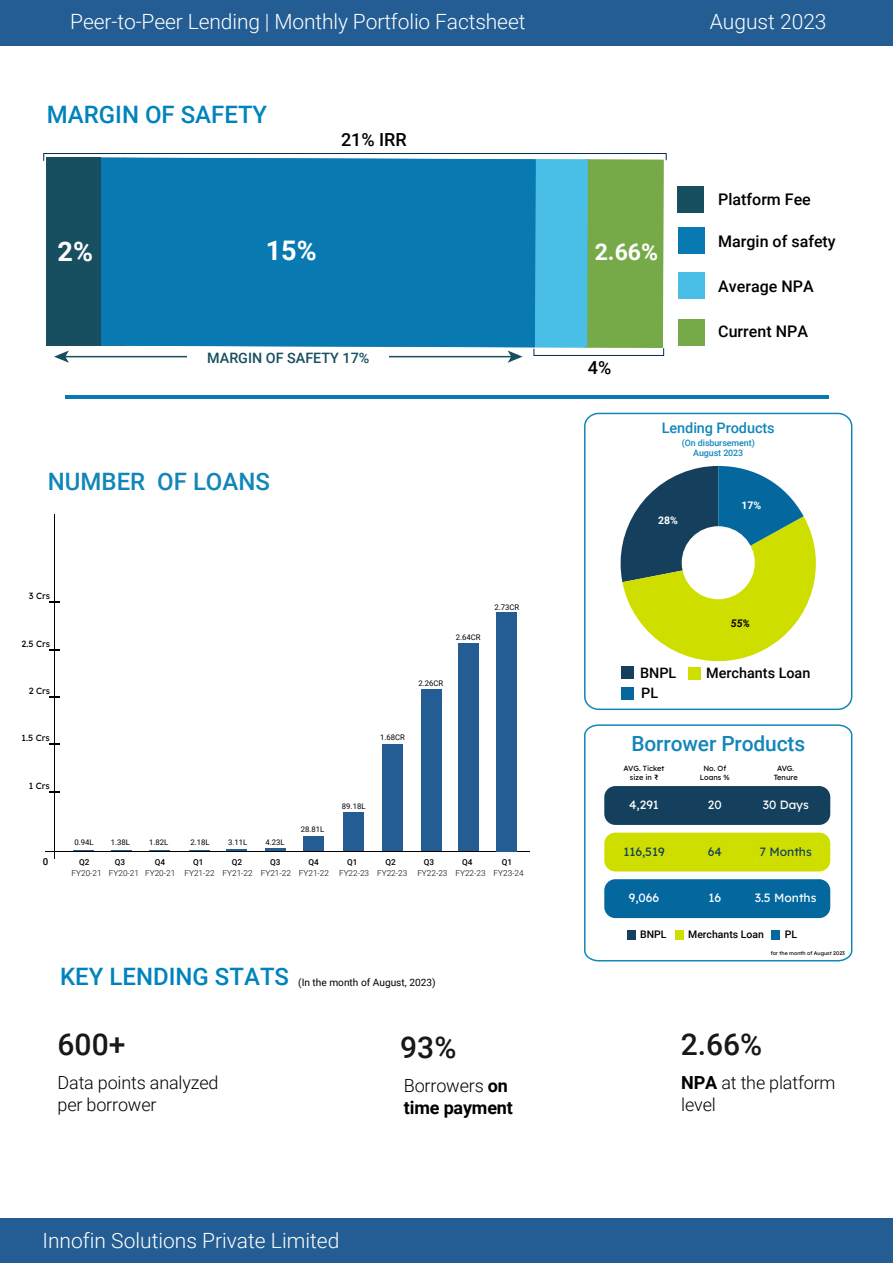
<style>
.page{position:relative;width:893px;height:1263px;background:#fff}
.page>*{position:absolute;margin:0;border:0;box-sizing:border-box;transform-origin:0 0}
.t1{font:500 30px "Roboto";color:#181818}
.t2{font:700 27px "Roboto";color:#fff}
.t3{font:500 24px "Roboto";color:#0083bd}
.t4{font:500 24px "Roboto";color:#1286b9}
.t5{font:700 23.1px "Roboto";color:#fff}
.t6{font:300 21px "Roboto";letter-spacing:-.005em;color:#fff}
.t7{font:500 20.85px "Roboto";letter-spacing:-.005em;color:#1286b9}
.t8{font:300 18px/21.6px "Roboto";letter-spacing:-.01em;color:#000}
.t9{font:700 18px/21.6px "Roboto";letter-spacing:-.01em;color:#000}
.t10{font:500 18px "Roboto";color:#000}
.t11{font:500 16.5px "Roboto";color:#fcfdff}
.t12{font:500 16.05px "Roboto";color:#000}
.t13{font:500 14.55px "Roboto";letter-spacing:-.005em;color:#1286b9}
.t14{font:500 14.4px/20.4px "Roboto";color:#000}
.t15{font:500 14.4px "Roboto";color:#174f60}
.t16{font:12px "Lexend Deca";color:#fff}
.t17{font:12px "Lexend Deca";color:#14405d}
.t18{font:500 10.5px "Roboto";color:#000}
.t19{font:700 10.5px "Roboto";color:#fff}
.t20{font:italic 700 10.5px "Roboto";color:#000}
.t21{font:10.2px "Roboto";color:#000}
.t22{font:500 9.6px "Roboto";color:#000}
.t23{font:9px "Lexend Deca";color:#000}
.t24{font:500 8.85px/10.6px "Roboto";letter-spacing:-.005em;color:#1286b9;text-align:center}
.t25{font:300 8.25px "Roboto";color:#000}
.t26{font:500 8.25px "Roboto";color:#000}
.t27{font:7.8px "Roboto";color:#000}
.t28{font:7.5px/9px "Lexend Deca";color:#000;text-align:center}
.t29{font:7.5px/9px "Lexend Deca";letter-spacing:-.02em;color:#000;text-align:center}
.t30{font:5.25px "Lexend Deca";color:#000}
.s1{font-weight:300}
.s2{font-weight:700}
</style>
<div class="page">
<hr style="left:149px;top:850px;width:21px;height:2px;background:#235d93">
<hr style="left:226px;top:850px;width:21px;height:2px;background:#235d93">
<hr style="left:265px;top:849px;width:20px;height:3px;background:#235d93">
<div style="left:303px;top:836px;width:20px;height:16px;background:#235d93"></div>
<div style="left:342px;top:812px;width:21px;height:40px;background:#235d93"></div>
<div style="left:382px;top:744px;width:21px;height:108px;background:#235d93"></div>
<div style="left:421px;top:689px;width:20px;height:163px;background:#235d93"></div>
<div style="left:458px;top:643px;width:20px;height:209px;background:#235d93"></div>
<hr style="left:54px;top:514px;width:1px;height:344px;background:#000">
<hr style="left:45px;top:851px;width:484px;height:1px;background:#000">
<svg style="left:584px;top:413px;width:268px;height:297px"></svg>
<svg style="left:584px;top:724px;width:268px;height:238px"></svg>
<div style="left:496px;top:612px;width:21px;height:240px;background:#235d93"></div>
<div style="left:677px;top:228px;width:27px;height:26px;background:#0879b1"></div>
<div style="left:677px;top:272px;width:27px;height:27px;background:#49bee7"></div>
<div style="left:677px;top:319px;width:27px;height:27px;background:#76aa48"></div>
<div style="left:677px;top:186px;width:27px;height:27px;background:#174f60"></div>
<svg style="left:43px;top:153px;width:624px;height:210px;background:#328dab"></svg>
<div style="left:187px;top:352px;width:202px;height:14px;background:#fff"></div>
<div style="left:605px;top:434px;width:226px;height:267px;background:#fff"></div>
<div style="left:621px;top:666px;width:13px;height:13px;background:#14405d"></div>
<div style="left:688px;top:667px;width:12px;height:13px;background:#cedf00"></div>
<div style="left:621px;top:687px;width:13px;height:13px;background:#04689f"></div>
<div style="left:604px;top:786px;width:226px;height:39px;background:#14405d;border-radius:11px"></div>
<div style="left:604px;top:833px;width:226px;height:39px;background:#cedf00;border-radius:11px"></div>
<div style="left:604px;top:879px;width:226px;height:39px;background:#04689f;border-radius:11px"></div>
<div style="left:626px;top:930px;width:9px;height:9px;background:#14405d"></div>
<div style="left:675px;top:931px;width:9px;height:9px;background:#cedf00"></div>
<div style="left:770px;top:930px;width:9px;height:9px;background:#04689f"></div>
<div style="left:0;top:0;width:892px;height:46px;background:#235d93"></div>
<div style="left:0;top:1218px;width:892px;height:45px;background:#235d93"></div>
<hr style="left:65px;top:395px;width:763px;height:4px;background:#0879b1">
<svg style="left:49px;top:601px;width:10px;height:2px"></svg>
<svg style="left:49px;top:696px;width:10px;height:2px"></svg>
<svg style="left:49px;top:791px;width:10px;height:2px"></svg>
<svg style="left:49px;top:743px;width:10px;height:2px"></svg>
<svg style="left:49px;top:649px;width:10px;height:2px"></svg>
<svg style="left:620px;top:466px;width:196px;height:209px"></svg>
<div style="left:681px;top:526px;width:73px;height:73px;background:#fff;border-radius:50%"></div>
<p class="t6" style="left:70px;top:7px;width:456px">Peer-to-Peer Lending | Monthly Portfolio Factsheet</p>
<p class="t6" style="left:709px;top:7px;width:118px">August 2023</p>
<p class="t3" style="left:47px;top:98px;width:222px">MARGIN OF SAFETY</p>
<p class="t10" style="left:341px;top:127px;width:67px">21% IRR</p>
<p class="t2" style="left:266px;top:232px;width:52px">15%</p>
<p class="t5" style="left:594px;top:236px;width:65px">2.66%</p>
<p class="t2" style="left:58px;top:233px;width:37px">2%</p>
<p class="t11" style="left:69px;top:242px;width:32px">18%</p>
<p class="t11" style="left:609px;top:240px;width:37px">2.4%</p>
<p class="t15" style="left:207px;top:348px;width:164px">MARGIN OF SAFETY 17%</p>
<p class="t10" style="left:588px;top:355px;width:25px">4%</p>
<p class="t12" style="left:718px;top:188px;width:94px">Platform Fee</p>
<p class="t12" style="left:718px;top:230px;width:119px">Margin of safety</p>
<p class="t12" style="left:718px;top:275px;width:97px">Average NPA</p>
<p class="t12" style="left:718px;top:320px;width:91px">Current NPA</p>
<p class="t13" style="left:661px;top:417px;width:114px">Lending Products</p>
<p class="t4" style="left:48px;top:465px;width:224px">NUMBER OF LOANS</p>
<p class="t23" style="left:29px;top:589px;width:23px">3 Crs</p>
<p class="t23" style="left:21px;top:637px;width:30px">2.5 Crs</p>
<p class="t23" style="left:29px;top:685px;width:23px">2 Crs</p>
<p class="t23" style="left:22px;top:731px;width:30px">1.5 Crs</p>
<p class="t23" style="left:29px;top:779px;width:23px">1 Crs</p>
<p class="t22" style="left:43px;top:855px;width:7px">0</p>
<p class="t27" style="left:456px;top:632px;width:26px">2.64CR</p>
<p class="t27" style="left:494px;top:602px;width:26px">2.73CR</p>
<p class="t27" style="left:418px;top:678px;width:26px">2.26CR</p>
<p class="t27" style="left:380px;top:731px;width:26px">1.68CR</p>
<p class="t27" style="left:75px;top:836px;width:21px">0.94L</p>
<p class="t27" style="left:111px;top:836px;width:21px">1.38L</p>
<p class="t27" style="left:149px;top:836px;width:21px">1.82L</p>
<p class="t27" style="left:190px;top:836px;width:21px">2.18L</p>
<p class="t27" style="left:228px;top:836px;width:21px">3.11L</p>
<p class="t27" style="left:265px;top:836px;width:21px">4.23L</p>
<p class="t27" style="left:301px;top:824px;width:25px">28.81L</p>
<p class="t27" style="left:342px;top:801px;width:25px">89.18L</p>
<p class="t26" style="left:79px;top:856px;width:12px">Q2</p>
<p class="t26" style="left:115px;top:856px;width:12px">Q3</p>
<p class="t26" style="left:155px;top:856px;width:12px">Q4</p>
<p class="t26" style="left:193px;top:856px;width:12px">Q1</p>
<p class="t26" style="left:232px;top:856px;width:12px">Q2</p>
<p class="t26" style="left:270px;top:856px;width:12px">Q3</p>
<p class="t26" style="left:308px;top:856px;width:12px">Q4</p>
<p class="t26" style="left:347px;top:856px;width:12px">Q1</p>
<p class="t26" style="left:385px;top:856px;width:12px">Q2</p>
<p class="t26" style="left:424px;top:856px;width:12px">Q3</p>
<p class="t26" style="left:462px;top:856px;width:12px">Q4</p>
<p class="t26" style="left:502px;top:856px;width:12px">Q1</p>
<p class="t25" style="left:72px;top:867px;width:453px">FY20-21 FY20-21 FY20-21 FY21-22 FY21-22 FY21-22 FY21-22 FY22-23 FY22-23 FY22-23 FY22-23 FY23-24</p>
<p class="t3" style="left:60px;top:960px;width:230px">KEY LENDING STATS</p>
<p class="t21" style="left:298px;top:975px;width:139px">(In the month of August, 2023)</p>
<h1 class="t1" style="left:58px;top:1023px;width:69px">600+</h1>
<p class="t8" style="left:58px;top:1071px;width:162px">Data points analyzed per borrower</p>
<h1 class="t1" style="left:400px;top:1026px;width:58px">93%</h1>
<p class="t9" style="left:404px;top:1074px;width:110px"><span class="s1">Borrowers</span> on time payment</p>
<p class="t6" style="left:42px;top:1226px;width:298px">Innofin Solutions Private Limited</p>
<p class="t24" style="left:681px;top:437px;width:75px">(On disbursement)<br>August 2023</p>
<p class="t19" style="left:658px;top:513px;width:21px">28%</p>
<p class="t19" style="left:741px;top:498px;width:21px">17%</p>
<p class="t20" style="left:730px;top:616px;width:21px">55%</p>
<p class="t14" style="left:640px;top:662px;width:38px">BNPL<br>PL</p>
<p class="t14" style="left:706px;top:662px;width:106px">Merchants Loan</p>
<p class="t7" style="left:631px;top:729px;width:175px">Borrower Products</p>
<p class="t28" style="left:623px;top:763px;width:42px">AVG. Ticket size in ₹</p>
<p class="t28" style="left:699px;top:763px;width:31px">No. Of<br>Loans %</p>
<p class="t29" style="left:773px;top:763px;width:26px">AVG.<br>Tenure</p>
<p class="t16" style="left:629px;top:796px;width:31px">4,291</p>
<p class="t16" style="left:708px;top:796px;width:15px">20</p>
<p class="t16" style="left:762px;top:796px;width:48px">30 Days</p>
<p class="t17" style="left:623px;top:843px;width:43px">116,519</p>
<p class="t17" style="left:707px;top:843px;width:16px">64</p>
<p class="t17" style="left:759px;top:843px;width:54px">7 Months</p>
<p class="t16" style="left:628px;top:889px;width:32px">9,066</p>
<p class="t16" style="left:708px;top:889px;width:14px">16</p>
<p class="t16" style="left:754px;top:889px;width:63px">3.5 Months</p>
<p class="t18" style="left:640px;top:927px;width:28px">BNPL</p>
<p class="t18" style="left:688px;top:927px;width:77px">Merchants Loan</p>
<p class="t18" style="left:785px;top:927px;width:14px">PL</p>
<p class="t30" style="left:770px;top:950px;width:76px">for the month of August 2023</p>
<h1 class="t1" style="left:680px;top:1023px;width:83px">2.66%</h1>
<p class="t8" style="left:681px;top:1071px;width:156px"><span class="s2">NPA</span> at the platform level</p>
</div>
